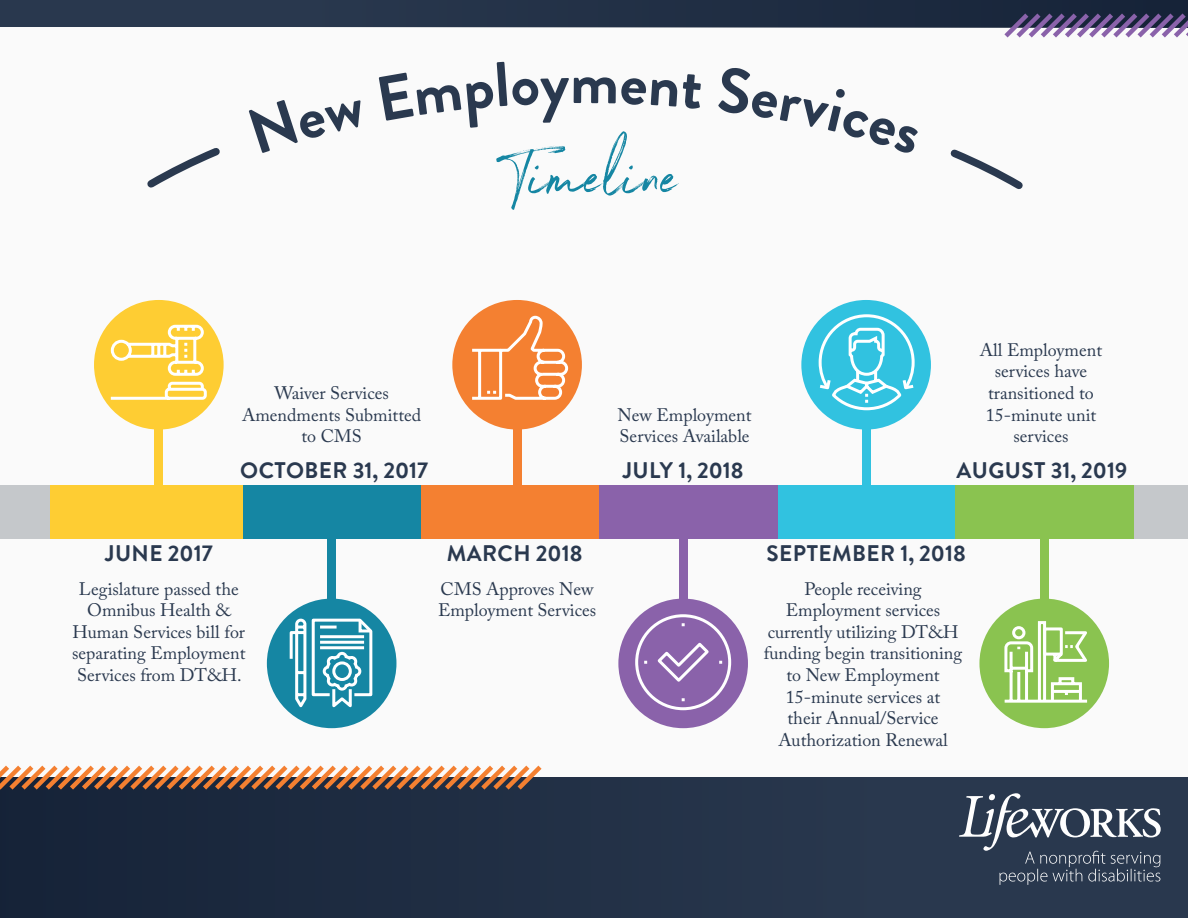
<style>
.page{position:relative;width:1188px;height:918px;background:#fafafa}
.page>*{position:absolute;margin:0;border:0;box-sizing:border-box;transform-origin:0 0}
.t1{font:73.5px "Northwell";color:#1586a3}
.t2{font:700 63px "Brandon Grotesque";color:#2a394f}
.t3{font:700 22.5px "Brandon Grotesque";letter-spacing:.02em;color:#2a394f}
.t4{font:700 22.5px "Brandon Grotesque";color:#2a394f}
.t5{font:18px/21.6px "Adobe Caslon Pro";color:#2a394f;text-align:center}
</style>
<div class="page">
<div style="left:777px;top:485px;width:178px;height:54px;background:#31c2e0"></div>
<div style="left:421px;top:485px;width:178px;height:54px;background:#f48031"></div>
<div style="left:243px;top:485px;width:178px;height:54px;background:#1586a3"></div>
<div style="left:955px;top:485px;width:178px;height:54px;background:#8ac350"></div>
<div style="left:599px;top:485px;width:178px;height:54px;background:#8a62aa"></div>
<div style="left:49px;top:485px;width:194px;height:54px;background:#fecd33"></div>
<svg style="left:147px;top:148px;width:73px;height:40px"></svg>
<svg style="left:950px;top:149px;width:73px;height:40px"></svg>
<div style="left:94px;top:300px;width:130px;height:130px;background:#fecd33;border-radius:50%"></div>
<div style="left:155px;top:417px;width:8px;height:88px;background:#fecd33"></div>
<div style="left:452px;top:300px;width:130px;height:130px;background:#f48031;border-radius:50%"></div>
<div style="left:513px;top:417px;width:8px;height:88px;background:#f48031"></div>
<div style="left:979px;top:599px;width:130px;height:129px;background:#8ac350;border-radius:50%"></div>
<div style="left:1040px;top:523px;width:8px;height:89px;background:#8ac350"></div>
<div style="left:267px;top:599px;width:129px;height:129px;background:#1586a3;border-radius:50%"></div>
<div style="left:328px;top:523px;width:8px;height:89px;background:#1586a3"></div>
<div style="left:801px;top:300px;width:130px;height:130px;background:#31c2e0;border-radius:50%"></div>
<div style="left:862px;top:417px;width:8px;height:88px;background:#31c2e0"></div>
<div style="left:618px;top:599px;width:130px;height:129px;background:#8a62aa;border-radius:50%"></div>
<div style="left:679px;top:523px;width:8px;height:89px;background:#8a62aa"></div>
<div style="left:1134px;top:485px;width:54px;height:54px;background:#c5c8cb"></div>
<div style="left:0;top:485px;width:49px;height:54px;background:#c5c8cb"></div>
<svg style="left:817px;top:313px;width:100px;height:99px"></svg>
<svg style="left:634px;top:613px;width:99px;height:99px"></svg>
<svg style="left:0;top:778px;width:1188px;height:140px;fill:#233247"></svg>
<svg style="left:0;top:765px;width:546px;height:29px"></svg>
<div style="left:0;top:0;width:1188px;height:28px;background:#243248"></div>
<svg style="left:1000px;top:9px;width:188px;height:29px"></svg>
<svg style="left:108px;top:323px;width:99px;height:77px"></svg>
<svg style="left:469px;top:314px;width:101px;height:86px"></svg>
<svg style="left:288px;top:618px;width:85px;height:94px"></svg>
<svg style="left:1004px;top:621px;width:84px;height:82px"></svg>
<h2 class="t2" style="left:570px;top:37px;width:51px">m</h2>
<h1 class="t1" style="left:507px;top:124px;width:175px">Timeline</h1>
<p class="t5" style="left:242px;top:382px;width:180px">Waiver Services<br>Amendments Submitted to CMS</p>
<p class="t3" style="left:240px;top:455px;width:189px">OCTOBER 31, 2017</p>
<p class="t5" style="left:618px;top:404px;width:135px;text-align:left">New Employment<br>Services Available</p>
<p class="t4" style="left:623px;top:455px;width:122px">JULY 1, 2018</p>
<p class="t5" style="left:980px;top:339px;width:124px">All Employment services have transitioned to<br>15-minute unit services</p>
<p class="t3" style="left:957px;top:455px;width:172px">AUGUST 31, 2019</p>
<p class="t3" style="left:105px;top:538px;width:109px">JUNE 2017</p>
<p class="t5" style="left:72px;top:578px;width:175px">Legislature passed the<br>Omnibus Health &amp;<br>Human Services bill for separating Employment<br>Services from DT&amp;H.</p>
<p class="t3" style="left:447px;top:538px;width:137px">MARCH 2018</p>
<p class="t5" style="left:438px;top:578px;width:160px;text-align:left">CMS Approves New<br>Employment Services</p>
<p class="t3" style="left:767px;top:538px;width:201px">SEPTEMBER 1, 2018</p>
<p class="t5" style="left:764px;top:578px;width:200px">People receiving<br>Employment services currently utilizing DT&amp;H funding begin transitioning to New Employment<br>15-minute services at<br>their Annual/Service<br>Authorization Renewal</p>
</div>
